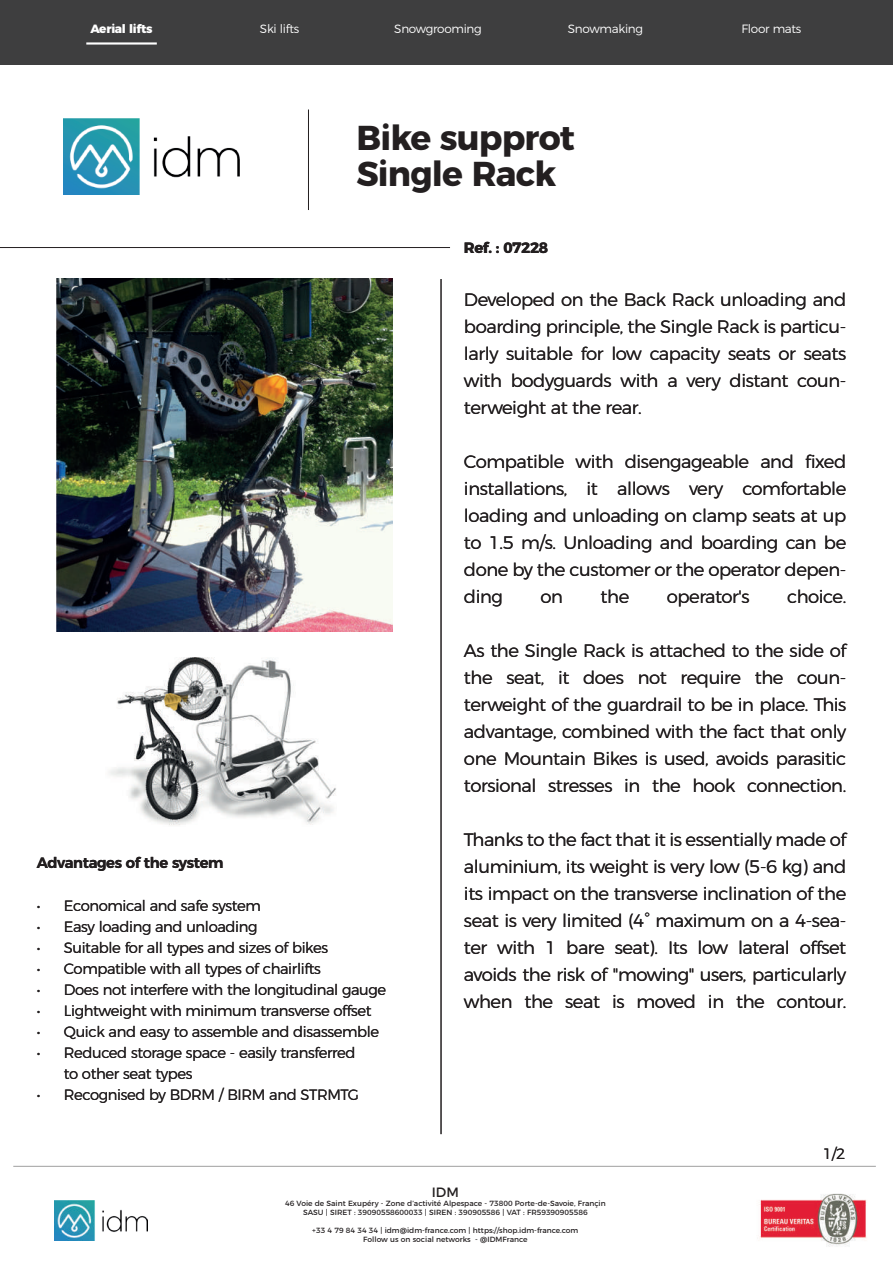
<style>
.page{position:relative;width:893px;height:1263px;background:#fff}
.page>*{position:absolute;margin:0;border:0;box-sizing:border-box;transform-origin:0 0}
.t1{font:700 34.5px/36px "Montserrat";letter-spacing:-.025em;color:#231f20}
.t2{font:300 18px/27px "Montserrat";letter-spacing:-.025em;color:#231f20;text-align:justify}
.t3{font:300 15px/21px "Montserrat";letter-spacing:-.025em;color:#231f20}
.t4{font:600 15px "Montserrat";letter-spacing:-.025em;color:#231f20}
.t5{font:700 15px "Montserrat";letter-spacing:-.025em;color:#231f20}
.t6{font:13.5px "Montserrat";color:#231f20}
.t7{font:300 12px "Montserrat";letter-spacing:-.025em;color:#fff}
.t8{font:800 12px "Montserrat";letter-spacing:-.025em;color:#fff}
.t9{font:7.5px/9px "Montserrat";color:#231f20;text-align:center}
</style>
<div class="page">
<img style="left:64px;top:118px;width:175px;height:77px">
<hr style="left:308px;top:110px;width:1px;height:100px;background:#231f20">
<img style="left:760px;top:1193px;width:107px;height:54px">
<hr style="left:13px;top:1166px;width:863px;height:1px;background:#3e3e3f">
<img style="left:54px;top:1200px;width:93px;height:41px">
<div style="left:0;top:0;width:892px;height:64px;background:#3e3e3f"></div>
<hr style="left:86px;top:42px;width:71px;height:3px;background:#fff">
<hr style="left:0;top:247px;width:450px;height:1px;background:#231f20">
<img style="left:57px;top:279px;width:336px;height:353px">
<img style="left:109px;top:657px;width:227px;height:168px">
<hr style="left:441px;top:279px;width:1px;height:855px;background:#231f20">
<p class="t8" style="left:90px;top:19px;width:64px">Aerial lifts</p>
<p class="t7" style="left:250px;top:19px;width:39px">Téléski</p>
<p class="t8" style="left:74px;top:19px;width:59px">Téléporté</p>
<p class="t7" style="left:260px;top:19px;width:41px">Ski lifts</p>
<p class="t7" style="left:394px;top:19px;width:89px">Snowgrooming</p>
<p class="t7" style="left:568px;top:19px;width:77px">Snowmaking</p>
<p class="t7" style="left:713px;top:19px;width:113px">Revêtements de sol</p>
<p class="t7" style="left:411px;top:19px;width:51px">Damage</p>
<p class="t7" style="left:555px;top:19px;width:96px">Neige de culture</p>
<p class="t7" style="left:741px;top:19px;width:61px">Floor mats</p>
<h1 class="t1" style="left:356px;top:117px;width:220px">Bike supprot<br>Single Rack</h1>
<p class="t5" style="left:464px;top:236px;width:86px">Ref. : 07228</p>
<p class="t4" style="left:37px;top:851px;width:188px">Advantages of the system</p>
<p class="t3" style="left:37px;top:893px;width:226px">• Economical and safe system</p>
<p class="t3" style="left:37px;top:914px;width:222px">• Easy loading and unloading</p>
<p class="t3" style="left:37px;top:935px;width:293px">• Suitable for all types and sizes of bikes</p>
<p class="t3" style="left:37px;top:956px;width:286px">• Compatible with all types of chairlifts</p>
<p class="t3" style="left:37px;top:977px;width:351px">• Does not interfere with the longitudinal gauge</p>
<p class="t3" style="left:37px;top:998px;width:336px">• Lightweight with minimum transverse offset</p>
<p class="t3" style="left:37px;top:1019px;width:344px">• Quick and easy to assemble and disassemble</p>
<p class="t3" style="left:64px;top:1040px;width:293px;text-indent:-27px">• Reduced storage space - easily transferred to other seat types</p>
<p class="t3" style="left:37px;top:1082px;width:324px">• Recognised by BDRM / BIRM and STRMTG</p>
<p class="t2" style="left:464px;top:284px;width:384px">Developed on the Back Rack unloading and boarding principle, the Single Rack is particu&shy;larly suitable for low capacity seats or seats with bodyguards with a very distant coun&shy;terweight at the rear.</p>
<p class="t2" style="left:464px;top:446px;width:384px">Compatible with disengageable and fixed installations, it allows very comfortable loading and unloading on clamp seats at up to 1.5 m/s. Unloading and boarding can be done by the customer or the operator depen&shy;ding</p>
<p class="t2" style="left:540px;top:581px;width:24px">on</p>
<p class="t2" style="left:601px;top:581px;width:30px">the</p>
<p class="t2" style="left:667px;top:581px;width:84px">operator's</p>
<p class="t2" style="left:787px;top:581px;width:61px">choice.</p>
<p class="t2" style="left:464px;top:635px;width:384px">As the Single Rack is attached to the side of the seat, it does not require the coun&shy;terweight of the guardrail to be in place. This advantage, combined with the fact that only one Mountain Bikes is used, avoids parasitic torsional stresses in the hook connection.</p>
<p class="t2" style="left:464px;top:824px;width:384px">Thanks to the fact that it is essentially made of aluminium, its weight is very low (5-6 kg) and its impact on the transverse inclination of the seat is very limited (4° maximum on a 4-sea&shy;ter with 1 bare seat). Its low lateral offset avoids the risk of "mowing" users, particularly when the seat is moved in the contour.</p>
<p class="t3" style="left:823px;top:1142px;width:24px">1/2</p>
<p class="t6" style="left:432px;top:1181px;width:29px">IDM</p>
<p class="t9" style="left:285px;top:1198px;width:322px">46 Voie de Saint Exupéry - Zone d’activité Alpespace - 73800 Porte-de-Savoie, Françin<br>SASU | SIRET : 39090558600033 | SIREN : 390905586 | VAT : FR59390905586</p>
<p class="t9" style="left:312px;top:1225px;width:268px">+33 4 79 84 34 34 | idm@idm-france.com | https://shop.idm-france.com<br>Follow us on social networks - @IDMFrance</p>
</div>
